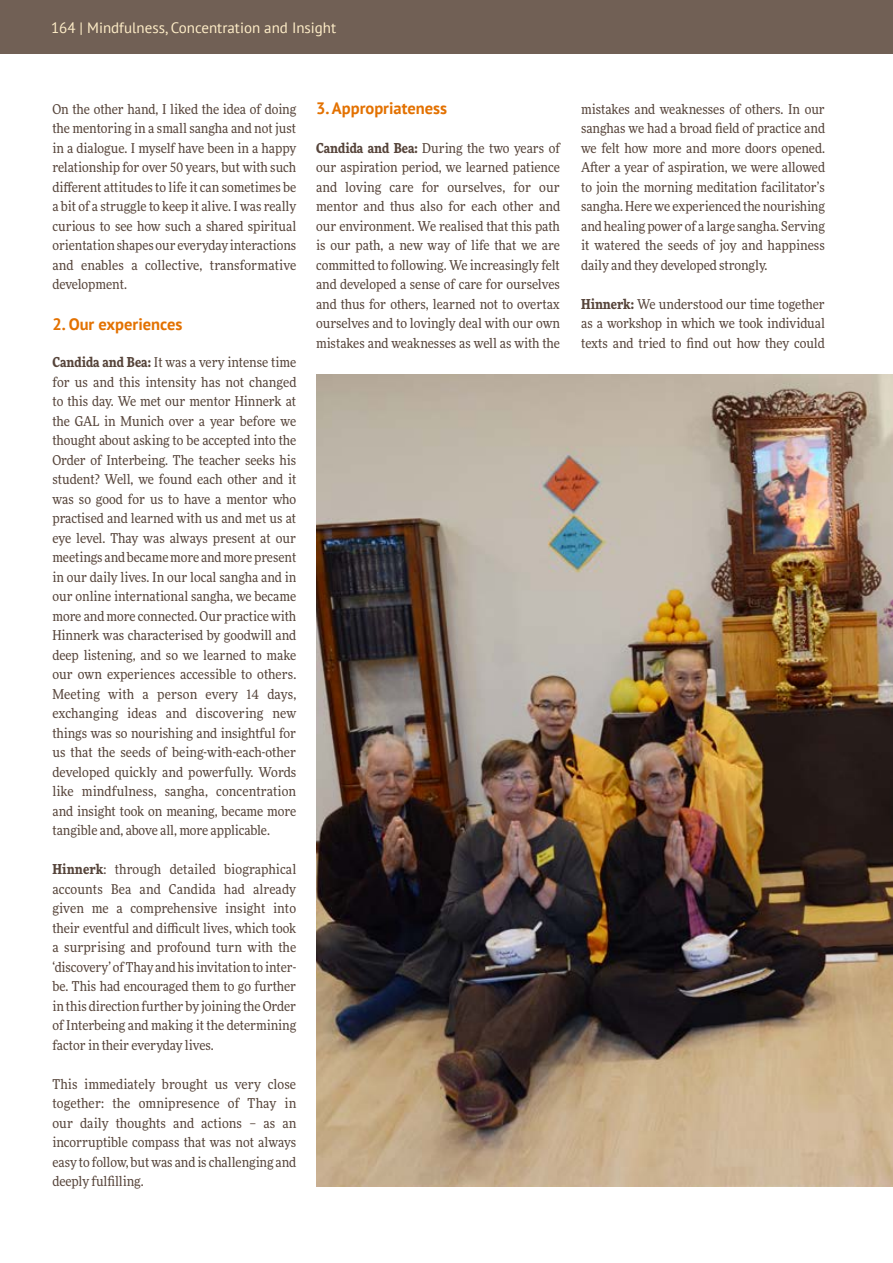
<style>
.page{position:relative;width:893px;height:1263px;background:#fff}
.page>*{position:absolute;margin:0;border:0;box-sizing:border-box;transform-origin:0 0}
._03_Zü_hf{font:700 16.5px "PT Sans";color:#e37100}
.t1{font:15px "PT Sans";color:#ffeec8}
._00_GT{font:13.5px/19.5px "More Pro";color:#56443a;text-align:justify;scale:.9 1}
._00_GT-2{font:13.5px/19.5px "More Pro";color:#56443a;text-align:justify;scale:.91 1}
.s1{font-weight:700}
</style>
<div class="page">
<div style="left:0;top:0;width:893px;height:54px;background:#716055"></div>
<img style="left:316px;top:375px;width:577px;height:811px">
<p class="t1" style="left:51px;top:18px;width:287px">164 | Mindfulness, Concentration and Insight</p>
<p class="_00_GT" style="left:52px;top:99px;width:272px">On the other hand, I liked the idea of doing the mentoring in a small sangha and not just in a dialogue. I myself have been in a happy relationship for over 50 years, but with such different attitudes to life it can sometimes be a bit of a struggle to keep it alive. I was really curious to see how such a shared spiritual orientation shapes our everyday interactions and enables a collective, transformative development.</p>
<p class="_03_Zü_hf" style="left:52px;top:313px;width:131px">2. Our experiences</p>
<p class="_00_GT" style="left:52px;top:352px;width:273px"><span class="s1">Candida and Bea:</span> It was a very intense time for us and this intensity has not changed to this day. We met our mentor Hinnerk at the GAL in Munich over a year before we thought about asking to be accepted into the Order of Interbeing. The teacher seeks his student? Well, we found each other and it was so good for us to have a mentor who practised and learned with us and met us at eye level. Thay was always present at our meetings and became more and more present in our daily lives. In our local sangha and in our online international sangha, we became more and more connected. Our practice with Hinnerk was characterised by goodwill and deep listening, and so we learned to make our own experiences accessible to others.<br>Meeting with a person every 14 days, exchanging ideas and discovering new things was so nourishing and insightful for us that the seeds of being-with-each-other developed quickly and powerfully. Words like mindfulness, sangha, concentration and insight took on meaning, became more tangible and, above all, more applicable.</p>
<p class="_00_GT-2" style="left:52px;top:859px;width:269px"><span class="s1">Hinnerk</span>: through detailed biographical accounts Bea and Candida had already given me a comprehensive insight into their eventful and difficult lives, which took a surprising and profound turn with the ‘discovery’ of Thay and his invitation to inter&shy;be. This had encouraged them to go further in this direction further by joining the Order of Interbeing and making it the determining factor in their everyday lives.</p>
<p class="_00_GT-2" style="left:52px;top:1074px;width:269px">This immediately brought us very close together: the omnipresence of Thay in our daily thoughts and actions – as an incorruptible compass that was not always easy to follow, but was and is challenging and deeply fulfilling.</p>
<p class="_03_Zü_hf" style="left:316px;top:98px;width:132px">3. Appropriateness</p>
<p class="_00_GT" style="left:316px;top:138px;width:273px"><span class="s1">Candida and Bea:</span> During the two years of our aspiration period, we learned patience and loving care for ourselves, for our mentor and thus also for each other and our environment. We realised that this path is our path, a new way of life that we are committed to following. We increasingly felt and developed a sense of care for ourselves and thus for others, learned not to overtax ourselves and to lovingly deal with our own mistakes and weaknesses as well as with the</p>
<p class="_00_GT" style="left:581px;top:99px;width:272px">mistakes and weaknesses of others. In our sanghas we had a broad field of practice and we felt how more and more doors opened.<br>After a year of aspiration, we were allowed to join the morning meditation facilitator’s sangha. Here we experienced the nourishing and healing power of a large sangha. Serving it watered the seeds of joy and happiness daily and they developed strongly.</p>
<p class="_00_GT" style="left:581px;top:294px;width:272px"><span class="s1">Hinnerk:</span> We understood our time together as a workshop in which we took individual texts and tried to find out how they could</p>
</div>
